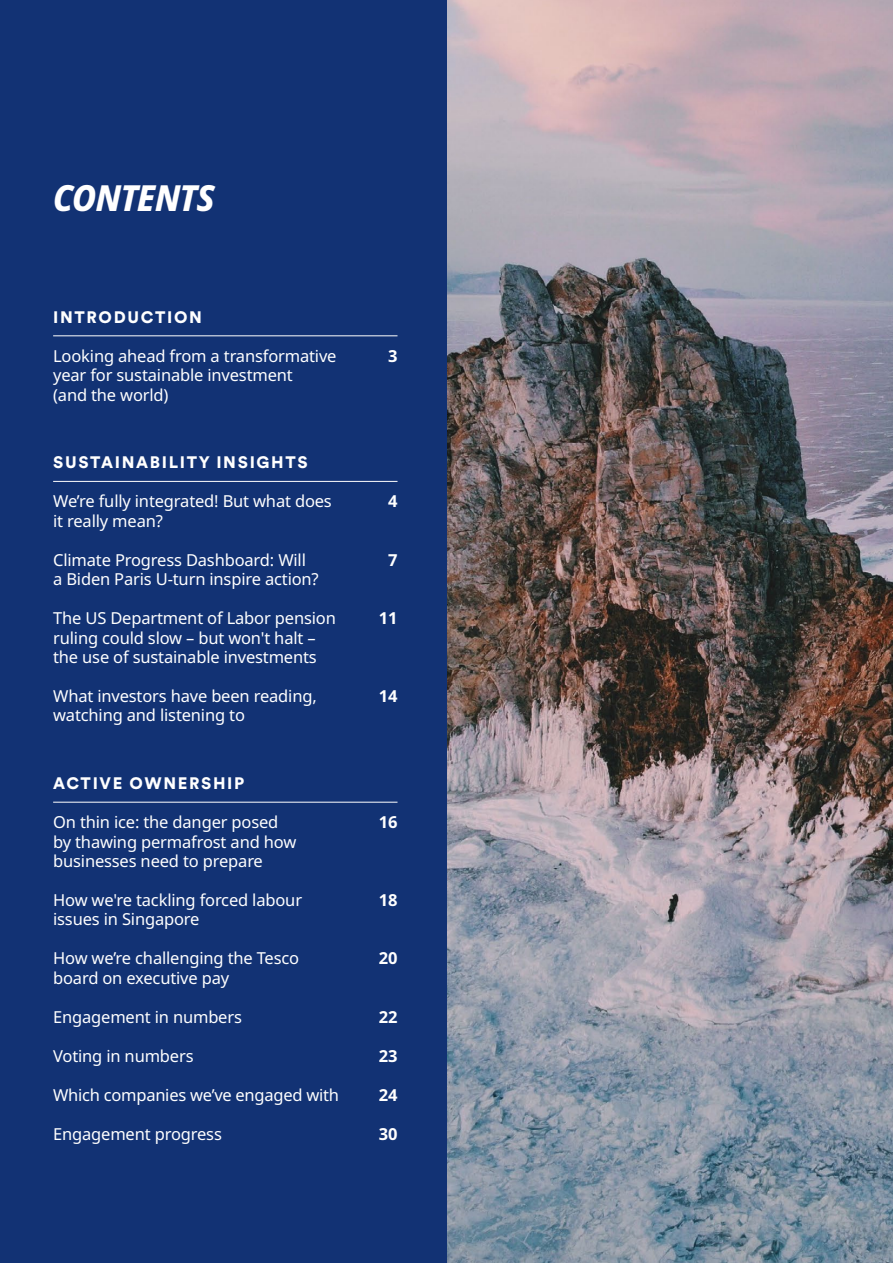
<style>
.page{position:relative;width:893px;height:1263px;background:#fff}
.page>*{position:absolute;margin:0;border:0;box-sizing:border-box;transform-origin:0 0}
.t1{font:italic 800 semi-condensed 36px "Noto Sans";letter-spacing:-.02em;color:#fff}
.t2{font:16.5px/19.5px "Noto Sans";letter-spacing:-.01em;color:#fff}
.t3{font:900 16.5px "Schroders Circular";letter-spacing:.1em;color:#fff}
.t4{font:700 16.5px "Noto Sans";letter-spacing:-.01em;color:#fff}
</style>
<div class="page">
<img style="left:446px;top:0;width:447px;height:1263px">
<div style="left:0;top:0;width:446px;height:1263px;background:#123274"></div>
<hr style="left:53px;top:336px;width:344px;height:1px;background:#fff">
<hr style="left:53px;top:481px;width:344px;height:1px;background:#fff">
<hr style="left:53px;top:802px;width:344px;height:1px;background:#fff">
<h1 class="t1" style="left:53px;top:172px;width:163px">CONTENTS</h1>
<p class="t3" style="left:53px;top:305px;width:150px">INTRODUCTION</p>
<p class="t2" style="left:53px;top:346px;width:285px">Looking ahead from a transformative year for sustainable investment<br>(and the world)</p>
<p class="t4" style="left:388px;top:344px;width:11px">3</p>
<p class="t3" style="left:53px;top:451px;width:256px">SUSTAINABILITY INSIGHTS</p>
<p class="t2" style="left:53px;top:492px;width:280px">We’re fully integrated! But what does it really mean?</p>
<p class="t4" style="left:388px;top:490px;width:11px">4</p>
<p class="t2" style="left:53px;top:550px;width:267px">Climate Progress Dashboard: Will a Biden Paris U-turn inspire action?</p>
<p class="t4" style="left:388px;top:548px;width:11px">7</p>
<p class="t2" style="left:53px;top:609px;width:284px">The US Department of Labor pension ruling could slow – but won't halt – the use of sustainable investments</p>
<p class="t4" style="left:379px;top:606px;width:20px">11</p>
<p class="t2" style="left:53px;top:687px;width:265px">What investors have been reading, watching and listening to</p>
<p class="t4" style="left:379px;top:684px;width:20px">14</p>
<p class="t3" style="left:53px;top:772px;width:193px">ACTIVE OWNERSHIP</p>
<p class="t2" style="left:53px;top:813px;width:245px">On thin ice: the danger posed by thawing permafrost and how businesses need to prepare</p>
<p class="t4" style="left:379px;top:810px;width:20px">16</p>
<p class="t2" style="left:53px;top:891px;width:250px">How we're tackling forced labour issues in Singapore</p>
<p class="t4" style="left:379px;top:888px;width:20px">18</p>
<p class="t2" style="left:53px;top:949px;width:248px">How we’re challenging the Tesco board on executive pay</p>
<p class="t4" style="left:379px;top:947px;width:20px">20</p>
<p class="t2" style="left:53px;top:1007px;width:190px">Engagement in numbers</p>
<p class="t4" style="left:379px;top:1005px;width:20px">22</p>
<p class="t2" style="left:53px;top:1046px;width:142px">Voting in numbers</p>
<p class="t4" style="left:379px;top:1044px;width:20px">23</p>
<p class="t2" style="left:53px;top:1085px;width:287px">Which companies we’ve engaged with</p>
<p class="t4" style="left:379px;top:1083px;width:20px">24</p>
<p class="t2" style="left:53px;top:1124px;width:170px">Engagement progress</p>
<p class="t4" style="left:379px;top:1122px;width:20px">30</p>
</div>
